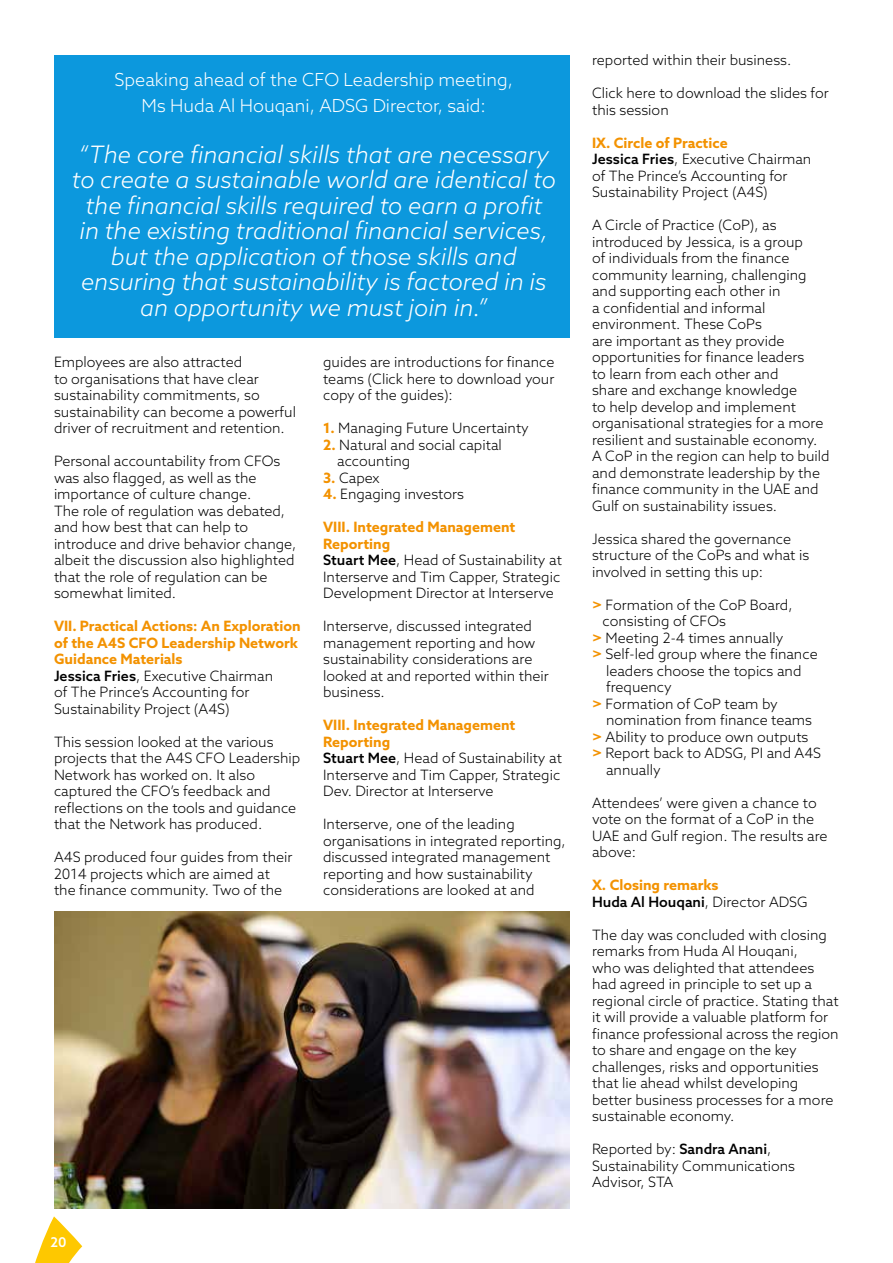
<style>
.page{position:relative;width:893px;height:1263px;background:#fff}
.page>*{position:absolute;margin:0;border:0;box-sizing:border-box;transform-origin:0 0}
.t1{font:italic 300 24px/25.5px "Azo Sans";color:#fff;text-align:center}
.t2{font:300 18px/25.5px "Azo Sans";color:#fff;text-align:center}
.t3{font:300 14.25px/16.5px "Azo Sans";color:#000}
.t4{font:700 14.25px/16.5px "Azo Sans";color:#f39200}
.t5{font:500 13.5px "Azo Sans";color:#fff}
.s1{font-weight:500;color:#000}
.s2{font-weight:300;color:#000}
.s3{font-weight:700;color:#f39200}
.s4{font-weight:500}
</style>
<div class="page">
<svg style="left:35px;top:1216px;width:47px;height:47px"></svg>
<div style="left:54px;top:55px;width:516px;height:283px;background:#0c98dd"></div>
<img style="left:54px;top:911px;width:516px;height:298px">
<p class="t2" style="left:115px;top:67px;width:400px">Speaking ahead of the CFO Leadership meeting,<br>Ms Huda Al Houqani, ADSG Director, said:</p>
<p class="t1" style="left:72px;top:141px;width:486px">“The core financial skills that are necessary to create a sustainable world are identical to the financial skills required to earn a profit<br>in the existing traditional financial services, but the application of those skills and ensuring that sustainability is factored in is an opportunity we must join in.”</p>
<p class="t3" style="left:54px;top:354px;width:244px">Employees are also attracted<br>to organisations that have clear sustainability commitments, so sustainability can become a powerful driver of recruitment and retention.</p>
<p class="t3" style="left:54px;top:453px;width:244px">Personal accountability from CFOs was also flagged, as well as the importance of culture change.<br>The role of regulation was debated, and how best that can help to introduce and drive behavior change, albeit the discussion also highlighted that the role of regulation can be somewhat limited.</p>
<p class="t4" style="left:54px;top:618px;width:248px">VII. Practical Actions: An Exploration of the A4S CFO Leadership Network<br>Guidance Materials<br><span class="s1">Jessica Fries</span><span class="s2">, Executive Chairman<br>of The Prince’s Accounting for<br>Sustainability Project (A4S)</span></p>
<p class="t3" style="left:54px;top:733px;width:248px">This session looked at the various projects that the A4S CFO Leadership Network has worked on. It also captured the CFO’s feedback and reflections on the tools and guidance that the Network has produced.</p>
<p class="t3" style="left:54px;top:849px;width:240px">A4S produced four guides from their<br>2014 projects which are aimed at the finance community. Two of the</p>
<p class="t3" style="left:323px;top:354px;width:233px;text-align:justify">guides are introductions for finance teams (Click here to download your copy of the guides):</p>
<p class="t3" style="left:323px;top:420px;width:207px"><span class="s3">1.</span> Managing Future Uncertainty</p>
<p class="t3" style="left:337px;top:436px;width:166px;text-indent:-14px"><span class="s3">2.</span> Natural and social capital accounting</p>
<p class="t3" style="left:323px;top:469px;width:58px"><span class="s3">3.</span> Capex</p>
<p class="t3" style="left:323px;top:486px;width:142px"><span class="s3">4.</span> Engaging investors</p>
<p class="t3" style="left:323px;top:519px;width:240px"><span class="s3">VIII. Integrated Management<br>Reporting<br></span><span class="s4">Stuart Mee</span>, Head of Sustainability at<br>Interserve and Tim Capper, Strategic<br>Development Director at Interserve</p>
<p class="t3" style="left:323px;top:618px;width:227px">Interserve, discussed integrated management reporting and how sustainability considerations are looked at and reported within their business.</p>
<p class="t3" style="left:323px;top:717px;width:240px"><span class="s3">VIII. Integrated Management<br>Reporting<br></span><span class="s4">Stuart Mee</span>, Head of Sustainability at<br>Interserve and Tim Capper, Strategic<br>Dev. Director at Interserve</p>
<p class="t3" style="left:323px;top:816px;width:244px">Interserve, one of the leading organisations in integrated reporting, discussed integrated management reporting and how sustainability considerations are looked at and</p>
<p class="t5" style="left:50px;top:1233px;width:18px">20</p>
<p class="t3" style="left:592px;top:52px;width:201px">reported within their business.</p>
<p class="t3" style="left:592px;top:85px;width:238px">Click here to download the slides for this session</p>
<p class="t3" style="left:592px;top:134px;width:221px"><span class="s3">IX. Circle of Practice<br></span><span class="s4">Jessica Fries</span>, Executive Chairman of The Prince’s Accounting for<br>Sustainability Project (A4S)</p>
<p class="t3" style="left:592px;top:217px;width:239px">A Circle of Practice (CoP), as introduced by Jessica, is a group<br>of individuals from the finance community learning, challenging and supporting each other in<br>a confidential and informal environment. These CoPs<br>are important as they provide opportunities for finance leaders<br>to learn from each other and<br>share and exchange knowledge<br>to help develop and implement organisational strategies for a more resilient and sustainable economy.<br>A CoP in the region can help to build and demonstrate leadership by the finance community in the UAE and<br>Gulf on sustainability issues.</p>
<p class="t3" style="left:592px;top:530px;width:219px">Jessica shared the governance structure of the CoPs and what is involved in setting this up:</p>
<p class="t3" style="left:592px;top:596px;width:202px"><span class="s3">&gt;</span> Formation of the CoP Board,</p>
<p class="t3" style="left:602px;top:613px;width:125px">consisting of CFOs</p>
<p class="t3" style="left:592px;top:629px;width:193px"><span class="s3">&gt;</span> Meeting 2-4 times annually</p>
<p class="t3" style="left:592px;top:646px;width:227px"><span class="s3">&gt;</span> Self-led group where the finance</p>
<p class="t3" style="left:606px;top:662px;width:197px">leaders choose the topics and</p>
<p class="t3" style="left:606px;top:679px;width:67px">frequency</p>
<p class="t3" style="left:592px;top:695px;width:187px"><span class="s3">&gt;</span> Formation of CoP team by</p>
<p class="t3" style="left:606px;top:712px;width:208px">nomination from finance teams</p>
<p class="t3" style="left:592px;top:728px;width:218px"><span class="s3">&gt;</span> Ability to produce own outputs</p>
<p class="t3" style="left:592px;top:745px;width:231px"><span class="s3">&gt;</span> Report back to ADSG, PI and A4S</p>
<p class="t3" style="left:606px;top:761px;width:56px">annually</p>
<p class="t3" style="left:592px;top:794px;width:237px">Attendees’ were given a chance to vote on the format of a CoP in the<br>UAE and Gulf region. The results are above:</p>
<p class="t4" style="left:592px;top:877px;width:217px">X. Closing remarks<br><span class="s1">Huda Al Houqani</span><span class="s2">, Director ADSG</span></p>
<p class="t3" style="left:592px;top:926px;width:248px">The day was concluded with closing remarks from Huda Al Houqani,<br>who was delighted that attendees had agreed in principle to set up a regional circle of practice. Stating that it will provide a valuable platform for finance professional across the region to share and engage on the key challenges, risks and opportunities that lie ahead whilst developing better business processes for a more sustainable economy.</p>
<p class="t3" style="left:592px;top:1141px;width:205px">Reported by: <span class="s4">Sandra Anani</span>,<br>Sustainability Communications<br>Advisor, STA</p>
</div>
